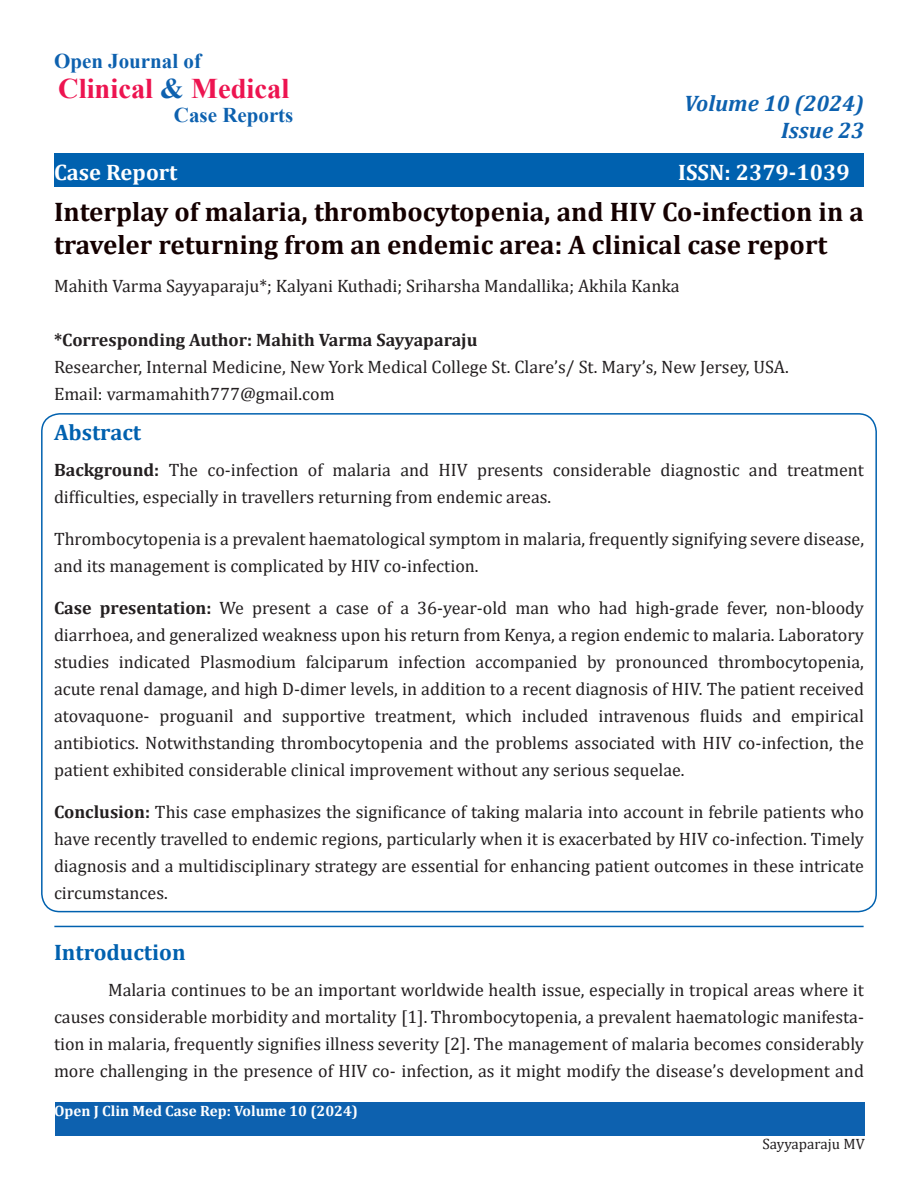
<style>
.page{position:relative;width:918px;height:1188px;background:#fff}
.page>*{position:absolute;margin:0;border:0;box-sizing:border-box;transform-origin:0 0}
.t1{font:700 28.5px "Times New Roman";color:#ed1450}
.t2{font:700 27px/33px "Cambria";color:#150000}
.t3{font:700 22.5px "Cambria";color:#fff}
.t4{font:italic 700 22.5px "Cambria";color:#0d61af}
.t5{font:700 22.5px "Cambria";color:#0061af}
.t6{font:700 21px "Times New Roman";color:#0d61af}
.t7{font:18px/27px "Cambria";color:#231f20;text-align:justify}
.t8{font:700 18px "Cambria";color:#231f20}
.t9{font:700 15px "Cambria";color:#fff}
.t10{font:15px "Cambria";color:#231f20}
.s1{color:#0d61af}
.s2{font-weight:700}
</style>
<div class="page">
<div style="left:54px;top:153px;width:810px;height:34px;background:#0061af"></div>
<div style="left:55px;top:1102px;width:810px;height:34px;background:#0d61af"></div>
<hr style="left:54px;top:926px;width:810px;height:1px;background:#0061af">
<p class="t6" style="left:54px;top:46px;width:149px">Open Journal of</p>
<p class="t1" style="left:58px;top:68px;width:233px">Clinical <span class="s1">&amp;</span> Medical</p>
<p class="t6" style="left:174px;top:100px;width:121px">Case Reports</p>
<p class="t3" style="left:54px;top:156px;width:125px">Case Report</p>
<p class="t4" style="left:684px;top:88px;width:181px">Volume 10 (2024)</p>
<p class="t4" style="left:781px;top:115px;width:84px">Issue 23</p>
<p class="t3" style="left:678px;top:156px;width:173px">ISSN: 2379-1039</p>
<p class="t2" style="left:54px;top:194px;width:811px">Interplay of malaria, thrombocytopenia, and HIV Co-infection in a traveler returning from an endemic area: A clinical case report</p>
<p class="t7" style="left:54px;top:272px;width:627px">Mahith Varma Sayyaparaju*; Kalyani Kuthadi; Sriharsha Mandallika; Akhila Kanka</p>
<p class="t8" style="left:54px;top:327px;width:425px">*Corresponding Author: Mahith Varma Sayyaparaju</p>
<p class="t7" style="left:54px;top:353px;width:736px">Researcher, Internal Medicine, New York Medical College St. Clare’s/ St. Mary’s, New Jersey, USA.</p>
<p class="t7" style="left:54px;top:380px;width:282px">Email: varmamahith777@gmail.com</p>
<p class="t5" style="left:54px;top:417px;width:89px">Abstract</p>
<p class="t7" style="left:54px;top:456px;width:811px"><span class="s2">Background:</span> The co-infection of malaria and HIV presents considerable diagnostic and treatment difficulties, especially in travellers returning from endemic areas.</p>
<p class="t7" style="left:54px;top:525px;width:812px">Thrombocytopenia is a prevalent haematological symptom in malaria, frequently signifying severe disease, and its management is complicated by HIV co-infection.</p>
<p class="t7" style="left:54px;top:594px;width:812px"><span class="s2">Case presentation:</span> We present a case of a 36-year-old man who had high-grade fever, non-bloody diarrhoea, and generalized weakness upon his return from Kenya, a region endemic to malaria. Laboratory studies indicated Plasmodium falciparum infection accompanied by pronounced thrombocytopenia, acute renal damage, and high D-dimer levels, in addition to a recent diagnosis of HIV. The patient received atovaquone- proguanil and supportive treatment, which included intravenous fluids and empirical antibiotics. Notwithstanding thrombocytopenia and the problems associated with HIV co-infection, the patient exhibited considerable clinical improvement without any serious sequelae.</p>
<p class="t7" style="left:54px;top:798px;width:812px"><span class="s2">Conclusion:</span> This case emphasizes the significance of taking malaria into account in febrile patients who have recently travelled to endemic regions, particularly when it is exacerbated by HIV co-infection. Timely diagnosis and a multidisciplinary strategy are essential for enhancing patient outcomes in these intricate circumstances.</p>
<p class="t5" style="left:54px;top:936px;width:133px">Introduction</p>
<p class="t7" style="left:54px;top:976px;width:812px;text-indent:54px">Malaria continues to be an important worldwide health issue, especially in tropical areas where it causes considerable morbidity and mortality [1]. Thrombocytopenia, a prevalent haematologic manifesta&shy;tion in malaria, frequently signifies illness severity [2]. The management of malaria becomes considerably more challenging in the presence of HIV co- infection, as it might modify the disease’s development and</p>
<p class="t9" style="left:54px;top:1100px;width:306px">Open J Clin Med Case Rep: Volume 10 (2024)</p>
<p class="t10" style="left:762px;top:1135px;width:104px">Sayyaparaju MV</p>
</div>
